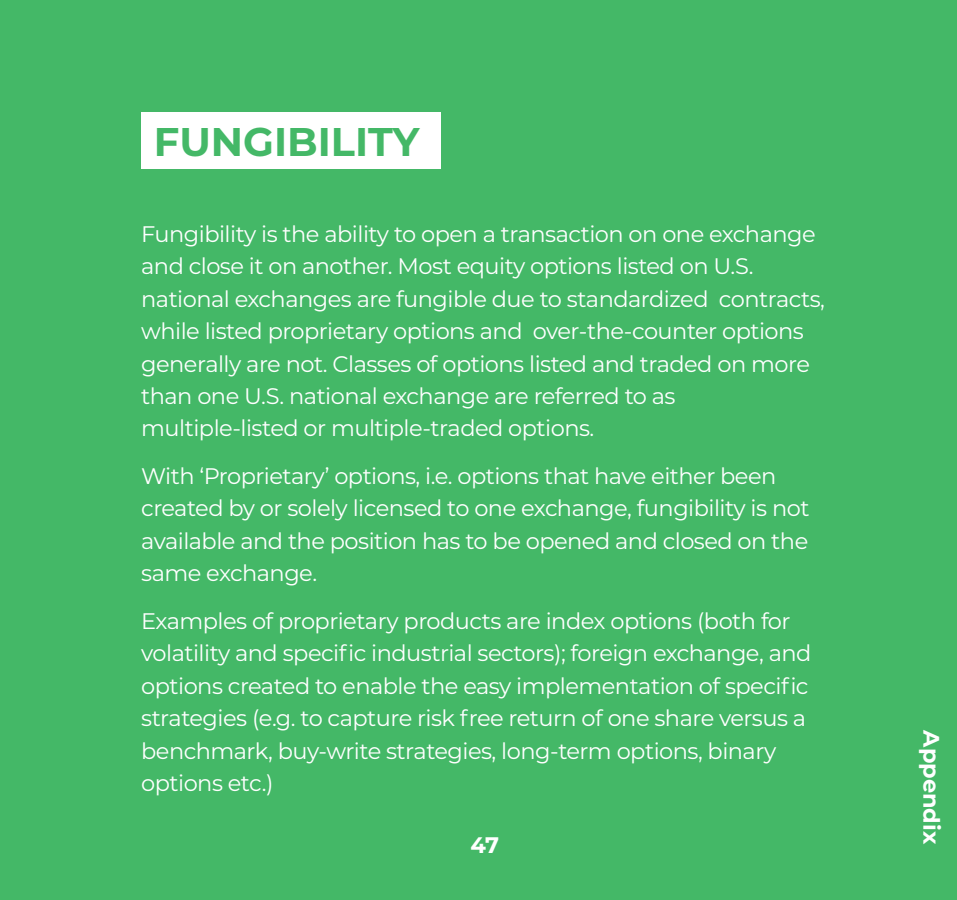
<style>
.page{position:relative;width:957px;height:900px;background:#44b867}
.page>*{position:absolute;margin:0;border:0;box-sizing:border-box;transform-origin:0 0}
.t1{font:700 40px "Montserrat";color:#44b867}
.t2{font:22.5px/32.5px "Montserrat";letter-spacing:-.025em;color:#fff}
.t3{font:700 22.5px "Montserrat";color:#fff}
</style>
<div class="page">
<div style="left:141px;top:112px;width:299px;height:56px;background:#fff"></div>
<h1 class="t1" style="left:154px;top:113px;width:267px">FUNGIBILITY</h1>
<p class="t2" style="left:141px;top:217px;width:685px">Fungibility is the ability to open a transaction on one exchange and close it on another. Most equity options listed on U.S. national exchanges are fungible due to standardized contracts, while listed proprietary options and over-the-counter options generally are not. Classes of options listed and traded on more than one U.S. national exchange are referred to as multiple-listed or multiple-traded options.</p>
<p class="t2" style="left:141px;top:459px;width:670px">With ‘Proprietary’ options, i.e. options that have either been created by or solely licensed to one exchange, fungibility is not available and the position has to be opened and closed on the same exchange.</p>
<p class="t2" style="left:141px;top:604px;width:672px">Examples of proprietary products are index options (both for volatility and specific industrial sectors); foreign exchange, and options created to enable the easy implementation of specific strategies (e.g. to capture risk free return of one share versus a benchmark, buy-write strategies, long-term options, binary options etc.)</p>
<p class="t3" style="left:470px;top:829px;width:30px">47</p>
<p class="t3" style="left:947px;top:730px;width:115px;rotate:90deg">Appendix</p>
</div>
